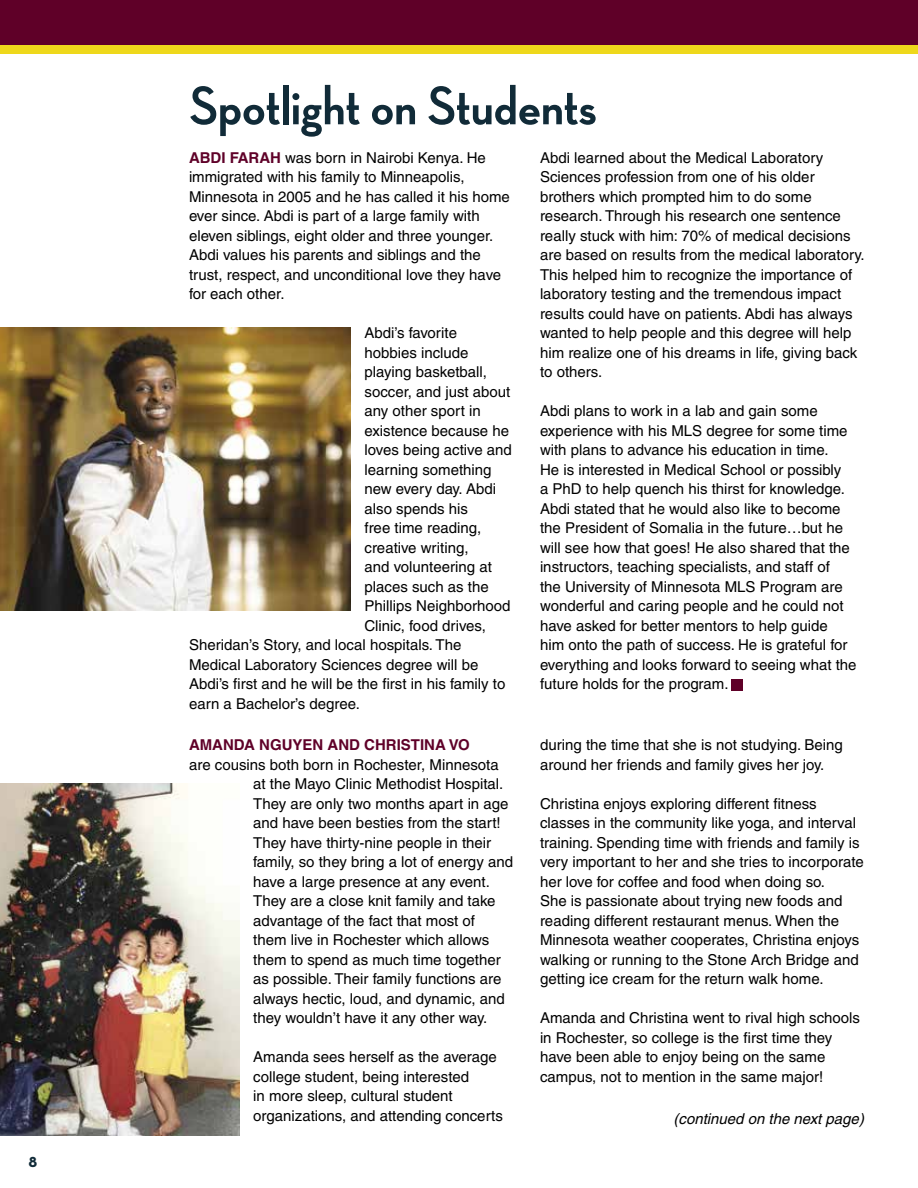
<style>
.page{position:relative;width:918px;height:1188px;background:#fff}
.page>*{position:absolute;margin:0;border:0;box-sizing:border-box;transform-origin:0 0}
.t1{font:700 55.5px "Neutraface Display";color:#112b38}
.t2{font:700 16.5px "Neutraface Text";color:#112b38}
.t3{font:15px/19.5px "Helvetica";color:#000}
.t4{font:700 15px "Helvetica";color:#5f0028}
.t5{font:italic 15px "Helvetica";color:#000}
.s1{font-weight:700;color:#5f0028}
</style>
<div class="page">
<div style="left:0;top:0;width:918px;height:54px;background:#eed81b"></div>
<div style="left:0;top:0;width:918px;height:45px;background:#5f0028"></div>
<img style="left:0;top:327px;width:351px;height:283px">
<div style="left:731px;top:679px;width:12px;height:12px;background:#5f0028"></div>
<img style="left:0;top:784px;width:240px;height:352px">
<p class="t2" style="left:28px;top:1151px;width:10px">8</p>
<h1 class="t1" style="left:189px;top:75px;width:409px">Spotlight on Students</h1>
<p class="t3" style="left:189px;top:148px;width:322px"><span class="s1">ABDI FARAH</span> was born in Nairobi Kenya. He immigrated with his family to Minneapolis, Minnesota in 2005 and he has called it his home ever since. Abdi is part of a large family with eleven siblings, eight older and three younger.<br>Abdi values his parents and siblings and the trust, respect, and unconditional love they have for each other.</p>
<p class="t3" style="left:364px;top:323px;width:94px">Abdi’s favorite</p>
<p class="t3" style="left:364px;top:343px;width:106px">hobbies include</p>
<p class="t3" style="left:364px;top:362px;width:124px">playing basketball,</p>
<p class="t3" style="left:364px;top:382px;width:147px">soccer, and just about</p>
<p class="t3" style="left:364px;top:401px;width:118px">any other sport in</p>
<p class="t3" style="left:364px;top:421px;width:146px">existence because he</p>
<p class="t3" style="left:364px;top:440px;width:149px">loves being active and</p>
<p class="t3" style="left:364px;top:460px;width:129px">learning something</p>
<p class="t3" style="left:364px;top:479px;width:133px">new every day. Abdi</p>
<p class="t3" style="left:364px;top:499px;width:105px">also spends his</p>
<p class="t3" style="left:364px;top:518px;width:118px">free time reading,</p>
<p class="t3" style="left:364px;top:538px;width:106px">creative writing,</p>
<p class="t3" style="left:364px;top:557px;width:129px">and volunteering at</p>
<p class="t3" style="left:364px;top:577px;width:126px">places such as the</p>
<p class="t3" style="left:364px;top:596px;width:147px">Phillips Neighborhood</p>
<p class="t3" style="left:364px;top:616px;width:123px">Clinic, food drives,</p>
<p class="t3" style="left:189px;top:635px;width:274px">Sheridan’s Story, and local hospitals. The</p>
<p class="t3" style="left:189px;top:655px;width:291px">Medical Laboratory Sciences degree will be</p>
<p class="t3" style="left:189px;top:674px;width:318px">Abdi’s first and he will be the first in his family to</p>
<p class="t3" style="left:189px;top:694px;width:172px">earn a Bachelor’s degree.</p>
<p class="t3" style="left:540px;top:148px;width:326px">Abdi learned about the Medical Laboratory Sciences profession from one of his older brothers which prompted him to do some research. Through his research one sentence really stuck with him: 70% of medical decisions are based on results from the medical laboratory.<br>This helped him to recognize the importance of laboratory testing and the tremendous impact results could have on patients. Abdi has always wanted to help people and this degree will help him realize one of his dreams in life, giving back to others.</p>
<p class="t3" style="left:540px;top:401px;width:318px">Abdi plans to work in a lab and gain some experience with his MLS degree for some time with plans to advance his education in time.<br>He is interested in Medical School or possibly<br>a PhD to help quench his thirst for knowledge.<br>Abdi stated that he would also like to become the President of Somalia in the future…but he will see how that goes! He also shared that the instructors, teaching specialists, and staff of<br>the University of Minnesota MLS Program are wonderful and caring people and he could not have asked for better mentors to help guide<br>him onto the path of success. He is grateful for everything and looks forward to seeing what the future holds for the program.</p>
<p class="t4" style="left:189px;top:736px;width:282px">AMANDA NGUYEN AND CHRISTINA VO</p>
<p class="t3" style="left:253px;top:755px;width:261px;text-indent:-64px">are cousins both born in Rochester, Minnesota at the Mayo Clinic Methodist Hospital.<br>They are only two months apart in age and have been besties from the start!<br>They have thirty-nine people in their family, so they bring a lot of energy and have a large presence at any event.<br>They are a close knit family and take advantage of the fact that most of<br>them live in Rochester which allows them to spend as much time together as possible. Their family functions are always hectic, loud, and dynamic, and they wouldn’t have it any other way.</p>
<p class="t3" style="left:253px;top:1047px;width:251px">Amanda sees herself as the average college student, being interested<br>in more sleep, cultural student organizations, and attending concerts</p>
<p class="t3" style="left:540px;top:735px;width:304px">during the time that she is not studying. Being around her friends and family gives her joy.</p>
<p class="t3" style="left:540px;top:794px;width:325px">Christina enjoys exploring different fitness classes in the community like yoga, and interval training. Spending time with friends and family is very important to her and she tries to incorporate her love for coffee and food when doing so.<br>She is passionate about trying new foods and reading different restaurant menus. When the Minnesota weather cooperates, Christina enjoys walking or running to the Stone Arch Bridge and getting ice cream for the return walk home.</p>
<p class="t3" style="left:540px;top:1008px;width:322px">Amanda and Christina went to rival high schools in Rochester, so college is the first time they have been able to enjoy being on the same campus, not to mention in the same major!</p>
<p class="t5" style="left:674px;top:1110px;width:192px">(continued on the next page)</p>
</div>
